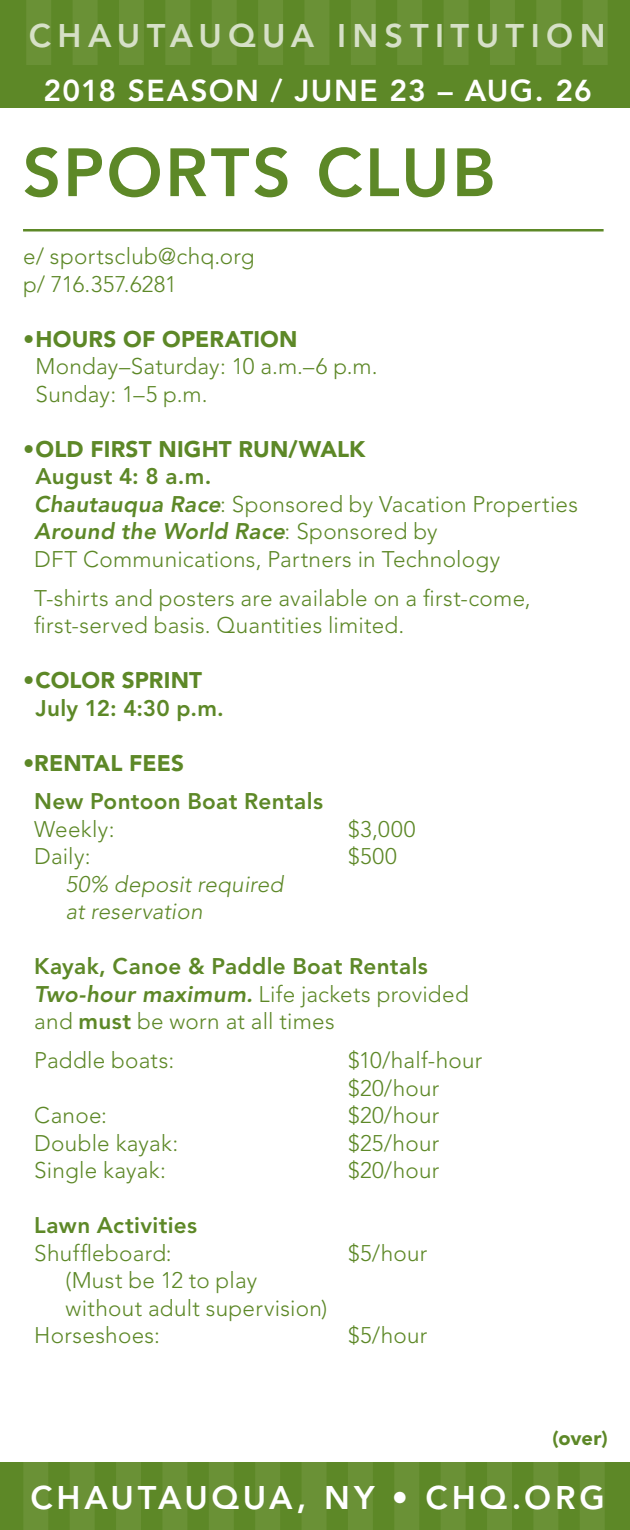
<style>
.page{position:relative;width:630px;height:1530px;background:#fff}
.page>*{position:absolute;margin:0;border:0;box-sizing:border-box;transform-origin:0 0}
.t1{font:800 67.5px "Avenir LT Std";letter-spacing:.035em;color:#5d8827}
.t2{font:800 32.5px "Avenir LT Std";letter-spacing:.115em;color:#fff}
.t3{font:800 32.5px "Avenir LT Std";letter-spacing:.2em;color:#d6e0c7}
.t4{font:800 30px "Avenir LT Std";letter-spacing:.04em;color:#fff}
.t5{font:300 22.5px/27.5px "Avenir LT Std";letter-spacing:.01em;color:#5d8827}
.t6{font:800 22.5px "Avenir LT Std";letter-spacing:.015em;color:#5d8827}
.t7{font:900 22.5px "Avenir LT Std";letter-spacing:.01em;color:#5d8827}
.t8{font:italic 300 22.5px/27.5px "Avenir LT Std";letter-spacing:.01em;color:#5d8827}
.t9{font:900 20px "Avenir LT Std";color:#5d8827}
.s1{font-weight:800;font-style:italic}
.s2{font-weight:800}
</style>
<div class="page">
<svg style="left:7px;top:0;width:617px;height:65px"></svg>
<div style="left:0;top:1462px;width:630px;height:68px;background:#5d8827"></div>
<div style="left:23px;top:1462px;width:25px;height:68px;background:#6a9136"></div>
<div style="left:70px;top:1462px;width:25px;height:68px;background:#6a9136"></div>
<div style="left:116px;top:1462px;width:25px;height:68px;background:#6a9136"></div>
<div style="left:162px;top:1462px;width:25px;height:68px;background:#6a9136"></div>
<div style="left:209px;top:1462px;width:25px;height:68px;background:#6a9136"></div>
<div style="left:255px;top:1462px;width:25px;height:68px;background:#6a9136"></div>
<div style="left:302px;top:1462px;width:25px;height:68px;background:#6a9136"></div>
<div style="left:348px;top:1462px;width:25px;height:68px;background:#6a9136"></div>
<div style="left:394px;top:1462px;width:25px;height:68px;background:#6a9136"></div>
<div style="left:441px;top:1462px;width:25px;height:68px;background:#6a9136"></div>
<div style="left:487px;top:1462px;width:25px;height:68px;background:#6a9136"></div>
<div style="left:533px;top:1462px;width:25px;height:68px;background:#6a9136"></div>
<div style="left:580px;top:1462px;width:25px;height:68px;background:#6a9136"></div>
<div style="left:0;top:0;width:7px;height:68px;background:#5d8827"></div>
<div style="left:624px;top:0;width:6px;height:68px;background:#5d8827"></div>
<div style="left:0;top:65px;width:630px;height:43px;background:#5d8827"></div>
<hr style="left:23px;top:229px;width:581px;height:2px;background:#5d8827">
<p class="t3" style="left:29px;top:17px;width:578px">CHAUTAUQUA INSTITUTION</p>
<p class="t4" style="left:44px;top:73px;width:550px">2018 SEASON / JUNE 23 – AUG. 26</p>
<p class="t1" style="left:22px;top:133px;width:475px">SPORTS CLUB</p>
<p class="t5" style="left:23px;top:243px;width:233px">e/ sportsclub@chq.org p/ 716.357.6281</p>
<p class="t7" style="left:23px;top:325px;width:276px">•HOURS OF OPERATION</p>
<p class="t5" style="left:36px;top:353px;width:344px">Monday–Saturday: 10 a.m.–6 p.m.<br>Sunday: 1–5 p.m.</p>
<p class="t7" style="left:23px;top:435px;width:344px">•OLD FIRST NIGHT RUN/WALK</p>
<p class="t6" style="left:36px;top:463px;width:177px">August 4: 8 a.m.</p>
<p class="t5" style="left:34px;top:490px;width:545px"><span class="s1">Chautauqua Race</span>: Sponsored by Vacation Properties<br><span class="s1">Around the World Race</span>: Sponsored by<br>DFT Communications, Partners in Technology</p>
<p class="t5" style="left:34px;top:584px;width:498px">T-shirts and posters are available on a first-come, first-served basis. Quantities limited.</p>
<p class="t7" style="left:23px;top:667px;width:181px">•COLOR SPRINT</p>
<p class="t6" style="left:36px;top:694px;width:190px">July 12: 4:30 p.m.</p>
<p class="t7" style="left:23px;top:749px;width:162px">•RENTAL FEES</p>
<p class="t6" style="left:34px;top:788px;width:290px">New Pontoon Boat Rentals</p>
<p class="t5" style="left:34px;top:815px;width:82px">Weekly:</p>
<p class="t5" style="left:348px;top:815px;width:69px">$3,000</p>
<p class="t5" style="left:34px;top:843px;width:58px">Daily:</p>
<p class="t5" style="left:348px;top:843px;width:50px">$500</p>
<p class="t8" style="left:66px;top:871px;width:219px">50% deposit required at reservation</p>
<p class="t6" style="left:34px;top:953px;width:395px">Kayak, Canoe &amp; Paddle Boat Rentals</p>
<p class="t5" style="left:34px;top:980px;width:436px"><span class="s1">Two-hour maximum.</span> Life jackets provided and <span class="s2">must</span> be worn at all times</p>
<p class="t5" style="left:34px;top:1047px;width:141px">Paddle boats:</p>
<p class="t5" style="left:348px;top:1047px;width:136px">$10/half-hour</p>
<p class="t5" style="left:348px;top:1074px;width:93px">$20/hour</p>
<p class="t5" style="left:34px;top:1102px;width:74px">Canoe:</p>
<p class="t5" style="left:348px;top:1102px;width:93px">$20/hour</p>
<p class="t5" style="left:34px;top:1129px;width:146px">Double kayak:</p>
<p class="t5" style="left:348px;top:1129px;width:93px">$25/hour</p>
<p class="t5" style="left:34px;top:1157px;width:133px">Single kayak:</p>
<p class="t5" style="left:348px;top:1157px;width:93px">$20/hour</p>
<p class="t6" style="left:34px;top:1212px;width:164px">Lawn Activities</p>
<p class="t5" style="left:34px;top:1239px;width:139px">Shuffleboard:</p>
<p class="t5" style="left:348px;top:1239px;width:81px">$5/hour</p>
<p class="t5" style="left:66px;top:1267px;width:263px">(Must be 12 to play without adult supervision)</p>
<p class="t5" style="left:34px;top:1322px;width:127px">Horseshoes:</p>
<p class="t5" style="left:348px;top:1322px;width:81px">$5/hour</p>
<p class="t9" style="left:553px;top:1426px;width:57px">(over)</p>
<p class="t2" style="left:30px;top:1478px;width:576px">CHAUTAUQUA, NY • CHQ.ORG</p>
</div>
